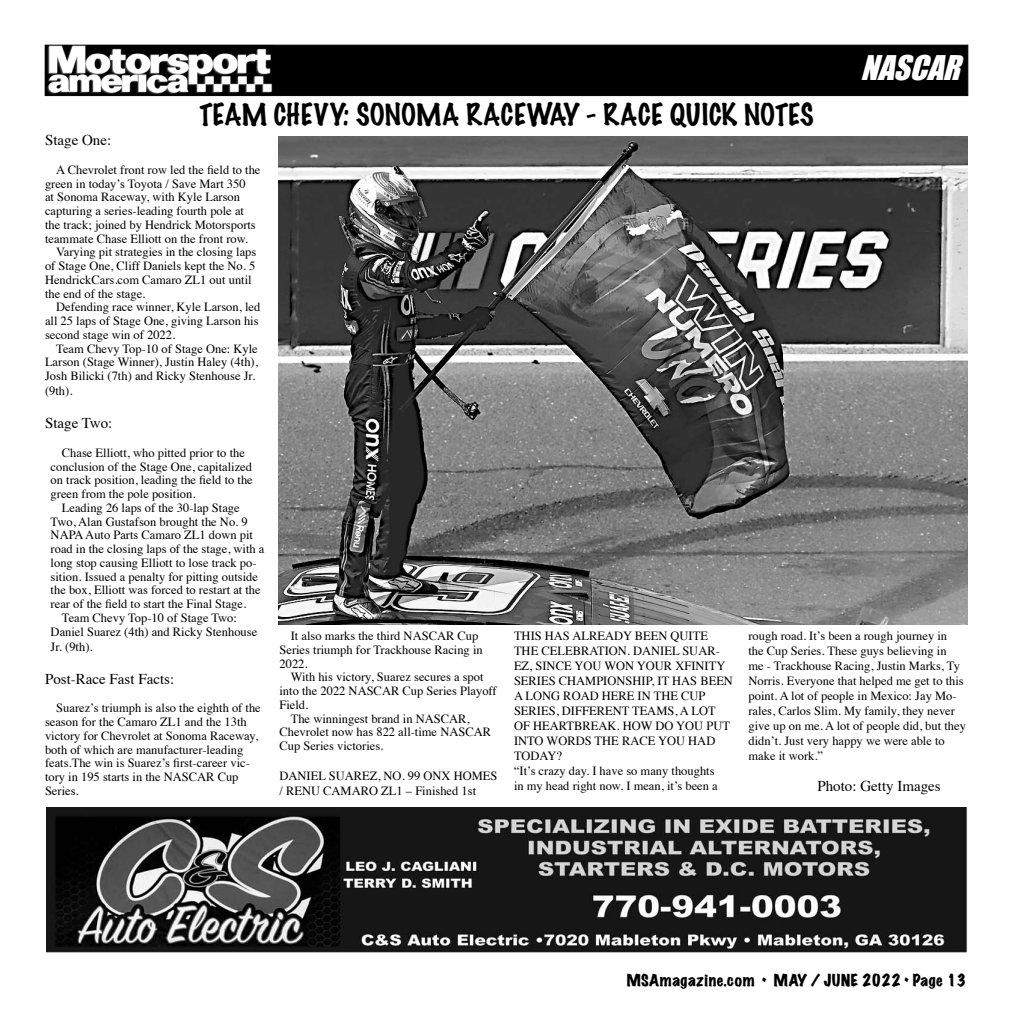
<style>
.page{position:relative;width:1013px;height:1035px;background:#fff}
.page>*{position:absolute;margin:0;border:0;box-sizing:border-box;transform-origin:0 0}
.t1{font:italic 31.25px "Impact";color:#fff}
.t2{font:100 27.5px "Marker Felt";color:#000}
.t3{font:15px "Times";color:#000}
.t4{font:expanded 15px "Marker Felt";letter-spacing:.035em;color:#000}
.t5{font:12.5px/15px "Times";color:#000}
</style>
<div class="page">
<div style="left:45px;top:45px;width:923px;height:51px;background:#000;border:1px solid #000"></div>
<img style="left:45px;top:45px;width:228px;height:49px">
<img style="left:46px;top:808px;width:922px;height:145px">
<img style="left:278px;top:136px;width:690px;height:489px">
<h2 class="t2" style="left:199px;top:93px;width:615px">TEAM CHEVY: SONOMA RACEWAY - RACE QUICK NOTES</h2>
<h1 class="t1" style="left:860px;top:43px;width:113px">NASCAR</h1>
<p class="t3" style="left:45px;top:126px;width:68px">Stage One:</p>
<p class="t5" style="left:56px;top:161px;width:206px">A Chevrolet front row led the field to the</p>
<p class="t5" style="left:45px;top:175px;width:202px">green in today’s Toyota / Save Mart 350</p>
<p class="t5" style="left:45px;top:188px;width:196px">at Sonoma Raceway, with Kyle Larson</p>
<p class="t5" style="left:45px;top:202px;width:200px">capturing a series-leading fourth pole at</p>
<p class="t5" style="left:45px;top:216px;width:212px">the track; joined by Hendrick Motorsports</p>
<p class="t5" style="left:45px;top:230px;width:204px">teammate Chase Elliott on the front row.</p>
<p class="t5" style="left:56px;top:243px;width:201px">Varying pit strategies in the closing laps</p>
<p class="t5" style="left:45px;top:257px;width:212px">of Stage One, Cliff Daniels kept the No. 5</p>
<p class="t5" style="left:45px;top:271px;width:208px">HendrickCars.com Camaro ZL1 out until</p>
<p class="t5" style="left:45px;top:285px;width:102px">the end of the stage.</p>
<p class="t5" style="left:56px;top:298px;width:205px">Defending race winner, Kyle Larson, led</p>
<p class="t5" style="left:45px;top:312px;width:215px">all 25 laps of Stage One, giving Larson his</p>
<p class="t5" style="left:45px;top:326px;width:132px">second stage win of 2022.</p>
<p class="t5" style="left:56px;top:340px;width:203px">Team Chevy Top-10 of Stage One: Kyle</p>
<p class="t5" style="left:45px;top:353px;width:214px">Larson (Stage Winner), Justin Haley (4th),</p>
<p class="t5" style="left:45px;top:367px;width:212px">Josh Bilicki (7th) and Ricky Stenhouse Jr.</p>
<p class="t5" style="left:45px;top:382px;width:29px">(9th).</p>
<p class="t3" style="left:45px;top:409px;width:69px">Stage Two:</p>
<p class="t5" style="left:51px;top:445px;width:204px;line-height:13.8px;text-indent:11px">Chase Elliott, who pitted prior to the conclusion of the Stage One, capitalized on track position, leading the field to the green from the pole position.</p>
<p class="t5" style="left:62px;top:499px;width:179px">Leading 26 laps of the 30-lap Stage</p>
<p class="t5" style="left:51px;top:513px;width:199px">Two, Alan Gustafson brought the No. 9</p>
<p class="t5" style="left:51px;top:526px;width:204px">NAPA Auto Parts Camaro ZL1 down pit</p>
<p class="t5" style="left:51px;top:540px;width:215px">road in the closing laps of the stage, with a</p>
<p class="t5" style="left:51px;top:554px;width:207px">long stop causing Elliott to lose track po-</p>
<p class="t5" style="left:51px;top:568px;width:209px">sition. Issued a penalty for pitting outside</p>
<p class="t5" style="left:51px;top:581px;width:212px">the box, Elliott was forced to restart at the</p>
<p class="t5" style="left:51px;top:595px;width:197px">rear of the field to start the Final Stage.</p>
<p class="t5" style="left:62px;top:609px;width:177px">Team Chevy Top-10 of Stage Two:</p>
<p class="t5" style="left:51px;top:623px;width:208px">Daniel Suarez (4th) and Ricky Stenhouse</p>
<p class="t5" style="left:51px;top:638px;width:44px">Jr. (9th).</p>
<p class="t3" style="left:45px;top:664px;width:131px">Post-Race Fast Facts:</p>
<p class="t5" style="left:45px;top:700px;width:217px;line-height:13.8px;text-indent:11px">Suarez’s triumph is also the eighth of the season for the Camaro ZL1 and the 13th victory for Chevrolet at Sonoma Raceway, both of which are manufacturer-leading feats.The win is Suarez’s first-career vic&shy;tory in 195 starts in the NASCAR Cup Series.</p>
<p class="t5" style="left:279px;top:628px;width:205px;line-height:13.8px;text-indent:11px">It also marks the third NASCAR Cup<br>Series triumph for Trackhouse Racing in<br>2022.</p>
<p class="t5" style="left:291px;top:668px;width:194px">With his victory, Suarez secures a spot</p>
<p class="t5" style="left:279px;top:682px;width:219px">into the 2022 NASCAR Cup Series Playoff</p>
<p class="t5" style="left:279px;top:696px;width:30px">Field.</p>
<p class="t5" style="left:291px;top:710px;width:180px">The winningest brand in NASCAR,</p>
<p class="t5" style="left:279px;top:723px;width:213px">Chevrolet now has 822 all-time NASCAR</p>
<p class="t5" style="left:279px;top:737px;width:105px">Cup Series victories.</p>
<p class="t5" style="left:279px;top:767px;width:219px">DANIEL SUAREZ, NO. 99 ONX HOMES / RENU CAMARO ZL1 – Finished 1st</p>
<p class="t5" style="left:514px;top:627px;width:220px">THIS HAS ALREADY BEEN QUITE<br>THE CELEBRATION. DANIEL SUAR-<br>EZ, SINCE YOU WON YOUR XFINITY<br>SERIES CHAMPIONSHIP, IT HAS BEEN<br>A LONG ROAD HERE IN THE CUP<br>SERIES, DIFFERENT TEAMS, A LOT<br>OF HEARTBREAK. HOW DO YOU PUT<br>INTO WORDS THE RACE YOU HAD<br>TODAY?<br>“It’s crazy day. I have so many thoughts<br>in my head right now. I mean, it’s been a</p>
<p class="t5" style="left:748px;top:627px;width:219px">rough road. It’s been a rough journey in<br>the Cup Series. These guys believing in<br>me - Trackhouse Racing, Justin Marks, Ty Norris. Everyone that helped me get to this point. A lot of people in Mexico: Jay Mo&shy;rales, Carlos Slim. My family, they never give up on me. A lot of people did, but they didn’t. Just very happy we were able to make it work.”</p>
<p class="t3" style="left:817px;top:771px;width:125px">Photo: Getty Images</p>
<p class="t4" style="left:626px;top:968px;width:341px">MSAmagazine.com • MAY / JUNE 2022 • Page 13</p>
</div>
